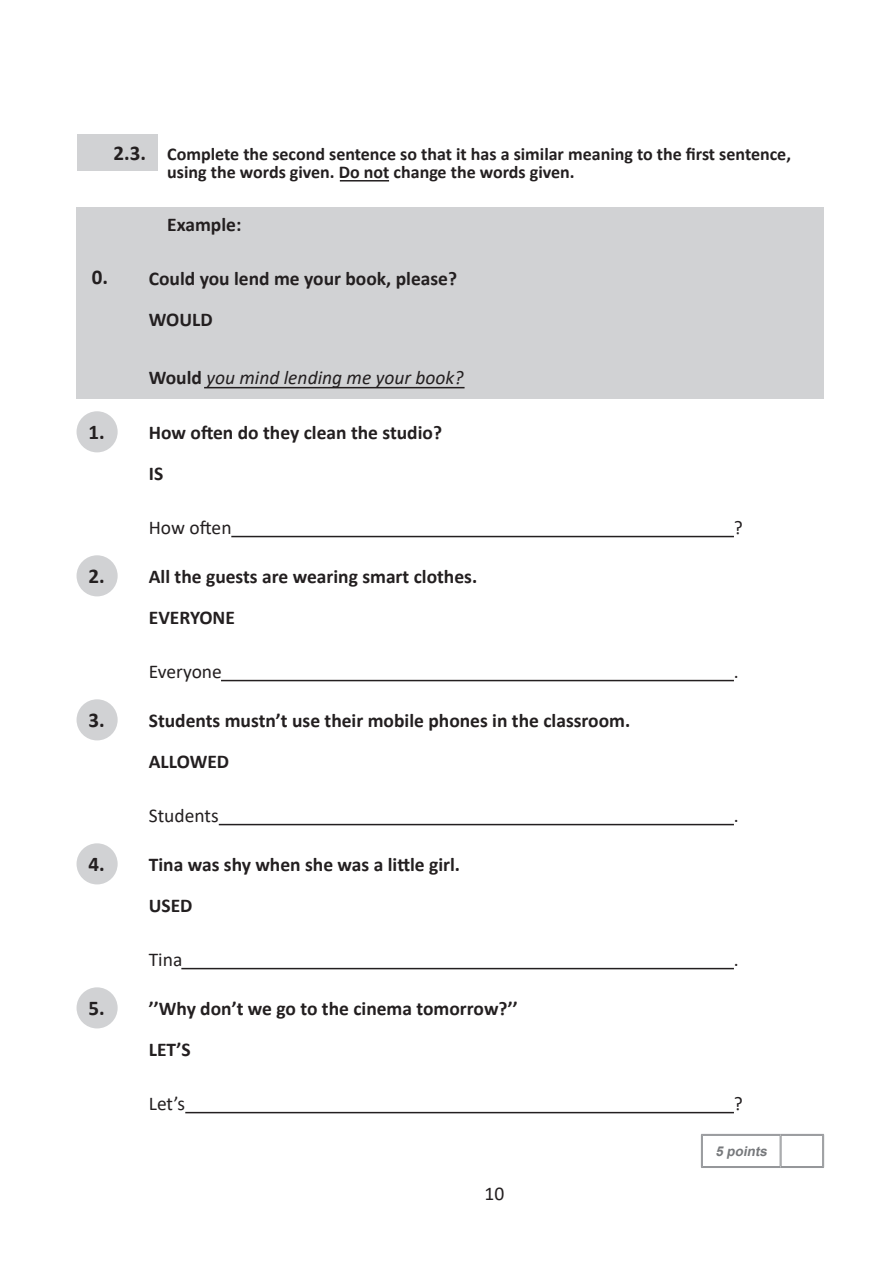
<style>
.page{position:relative;width:893px;height:1263px;background:#fff}
.page>*{position:absolute;margin:0;border:0;box-sizing:border-box;transform-origin:0 0}
.t1{font:700 21px "Calibri";color:#231f20}
.t2{font:700 19.5px "Calibri";color:#231f20}
.t3{font:19.5px "Calibri";color:#231f20}
.t4{font:italic 19.5px "Calibri";color:#231f20}
.t5{font:700 18px/18px "Calibri";color:#231f20}
.t6{font:italic 700 13.5px "Arial";color:#76787b}
.s1{font-weight:700;font-style:normal}
</style>
<div class="page">
<div style="left:77px;top:134px;width:81px;height:36px;background:#d1d2d4"></div>
<div style="left:77px;top:207px;width:747px;height:192px;background:#d1d2d4"></div>
<div style="left:77px;top:411px;width:41px;height:41px;background:#d1d2d4;border-radius:50%"></div>
<div style="left:77px;top:555px;width:41px;height:41px;background:#d1d2d4;border-radius:50%"></div>
<div style="left:77px;top:699px;width:41px;height:41px;background:#d1d2d4;border-radius:50%"></div>
<div style="left:77px;top:843px;width:41px;height:41px;background:#d1d2d4;border-radius:50%"></div>
<div style="left:77px;top:987px;width:41px;height:41px;background:#d1d2d4;border-radius:50%"></div>
<hr style="left:340px;top:180px;width:49px;height:2px;background:#231f20">
<hr style="left:204px;top:387px;width:261px;height:1px;background:#231f20">
<hr style="left:231px;top:536px;width:503px;height:1px;background:#231f20">
<hr style="left:221px;top:680px;width:513px;height:1px;background:#231f20">
<hr style="left:219px;top:824px;width:515px;height:1px;background:#231f20">
<hr style="left:181px;top:968px;width:553px;height:1px;background:#231f20">
<hr style="left:185px;top:1112px;width:549px;height:1px;background:#231f20">
<hr style="left:701px;top:1134px;width:80px;height:1px;background:#939598">
<hr style="left:702px;top:1135px;width:78px;height:1px;background:#939598">
<hr style="left:701px;top:1135px;width:1px;height:32px;background:#939598">
<hr style="left:702px;top:1136px;width:1px;height:30px;background:#939598">
<hr style="left:781px;top:1134px;width:43px;height:1px;background:#939598">
<hr style="left:781px;top:1135px;width:42px;height:1px;background:#939598">
<hr style="left:780px;top:1136px;width:1px;height:30px;background:#939598">
<hr style="left:781px;top:1136px;width:1px;height:30px;background:#939598">
<hr style="left:822px;top:1136px;width:1px;height:30px;background:#939598">
<hr style="left:823px;top:1135px;width:1px;height:32px;background:#939598">
<hr style="left:702px;top:1166px;width:78px;height:1px;background:#939598">
<hr style="left:701px;top:1167px;width:80px;height:1px;background:#939598">
<hr style="left:781px;top:1166px;width:42px;height:1px;background:#939598">
<hr style="left:781px;top:1167px;width:43px;height:1px;background:#939598">
<p class="t1" style="left:113px;top:138px;width:34px">2.3.</p>
<p class="t5" style="left:167px;top:145px;width:625px">Complete the second sentence so that it has a similar meaning to the first sentence, using the words given. Do not change the words given.</p>
<p class="t2" style="left:167px;top:211px;width:76px">Example:</p>
<p class="t2" style="left:149px;top:265px;width:310px">Could you lend me your book, please?</p>
<p class="t1" style="left:92px;top:262px;width:18px">0.</p>
<p class="t2" style="left:149px;top:306px;width:65px">WOULD</p>
<p class="t4" style="left:149px;top:363px;width:316px"><span class="s1">Would</span> you mind lending me your book?</p>
<p class="t1" style="left:89px;top:417px;width:18px">1.</p>
<p class="t2" style="left:149px;top:419px;width:295px">How often do they clean the studio?</p>
<p class="t2" style="left:149px;top:460px;width:16px">IS</p>
<p class="t3" style="left:149px;top:514px;width:84px">How often</p>
<p class="t3" style="left:734px;top:514px;width:11px">?</p>
<p class="t1" style="left:89px;top:561px;width:18px">2.</p>
<p class="t2" style="left:149px;top:563px;width:330px">All the guests are wearing smart clothes.</p>
<p class="t2" style="left:149px;top:604px;width:88px">EVERYONE</p>
<p class="t3" style="left:149px;top:658px;width:75px">Everyone</p>
<p class="t3" style="left:734px;top:658px;width:6px">.</p>
<p class="t1" style="left:89px;top:705px;width:18px">3.</p>
<p class="t2" style="left:149px;top:707px;width:483px">Students mustn’t use their mobile phones in the classroom.</p>
<p class="t2" style="left:149px;top:748px;width:82px">ALLOWED</p>
<p class="t3" style="left:149px;top:802px;width:71px">Students</p>
<p class="t3" style="left:734px;top:802px;width:6px">.</p>
<p class="t1" style="left:89px;top:849px;width:18px">4.</p>
<p class="t2" style="left:149px;top:851px;width:313px">Tina was shy when she was a little girl.</p>
<p class="t2" style="left:149px;top:892px;width:45px">USED</p>
<p class="t3" style="left:149px;top:946px;width:35px">Tina</p>
<p class="t3" style="left:734px;top:946px;width:6px">.</p>
<p class="t1" style="left:89px;top:993px;width:18px">5.</p>
<p class="t2" style="left:149px;top:995px;width:371px">’’Why don’t we go to the cinema tomorrow?’’</p>
<p class="t2" style="left:149px;top:1036px;width:44px">LET’S</p>
<p class="t3" style="left:149px;top:1090px;width:38px">Let’s</p>
<p class="t3" style="left:734px;top:1090px;width:11px">?</p>
<p class="t6" style="left:715px;top:1141px;width:57px">5 points</p>
<p class="t3" style="left:484px;top:1179px;width:21px">10</p>
</div>
